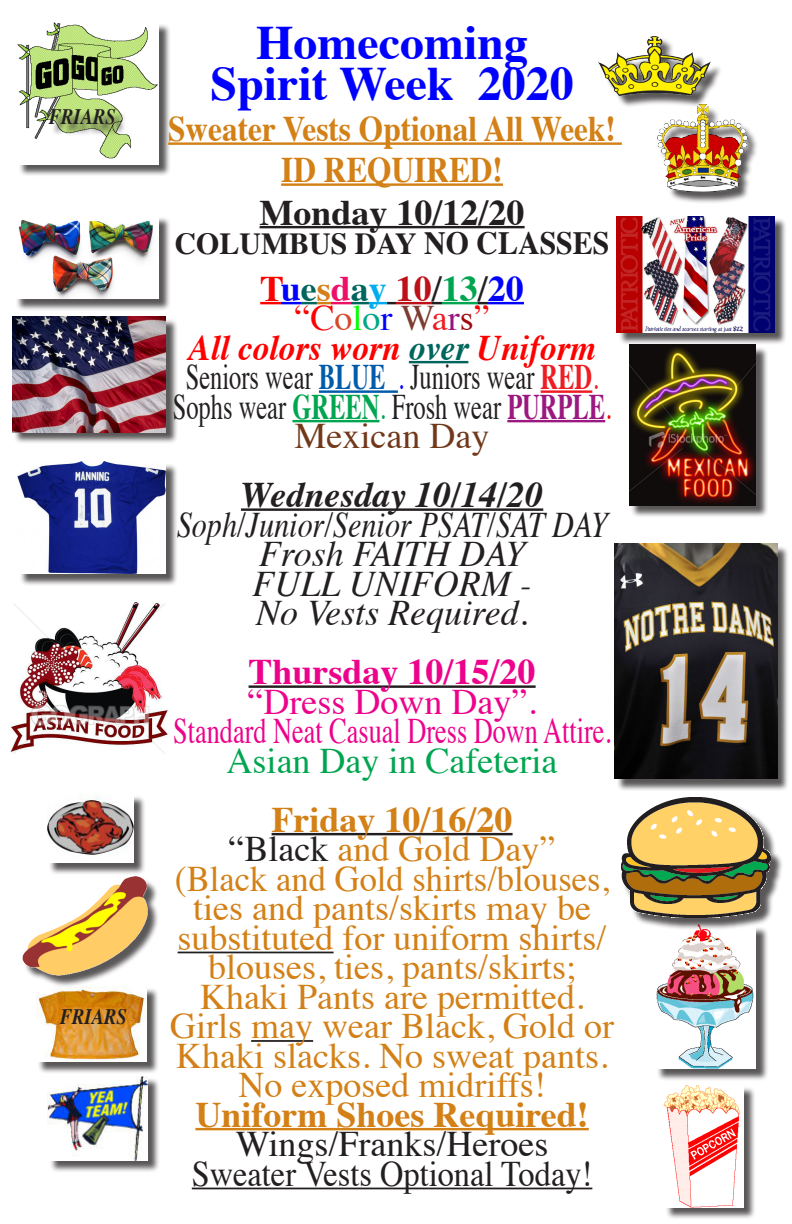
<style>
.page{position:relative;width:792px;height:1224px;background:#fff}
.page>*{position:absolute;margin:0;border:0;box-sizing:border-box;transform-origin:0 0}
.t1{font:700 48px "Times";color:#00f}
.t2{font:36px/29.5px "Times";color:#d38017;text-align:center}
.t3{font:36px "Times";color:#231f20;scale:.68 1}
.t4{font:36px/29.5px "Times";color:#ed028c;text-align:center;scale:.73 1}
.t5{font:italic 36px "Times";color:#231f20}
.t6{font:700 36px "Times";color:#d38017;scale:.87 1}
.t7{font:700 36px "Times";color:#d38017}
.t8{font:italic 36px "Times";color:#231f20;scale:.84 1}
.t9{font:36px "Times";color:#231f20;scale:.9 1}
.t10{font:italic 700 36px "Times";color:#f00;scale:.93 1}
.t11{font:36px "Times";color:#231f20}
.t12{font:italic 700 36px "Times";color:#231f20}
.t13{font:700 36px "Times";color:#ed028c}
.t14{font:700 36px "Times";color:#00f}
.t15{font:36px "Times";color:#ed028c}
.t16{font:700 36px "Times";color:#231f20}
.t17{font:36px "Times";color:#f00}
.t18{font:36px "Times";color:#713819}
.t19{font:700 30.6px "Times";color:#231f20}
.t20{font:italic 700 22px "Times";color:#231f20;scale:.84 1}
.s1{font-size:32.4px}
.s2{color:#f00}
.s3{color:#00665d}
.s4{color:#d38017}
.s5{color:#ec1067}
.s6{color:#00aeef}
.s7{color:#bd1018}
.s8{color:#231f20}
.s9{color:#00a54f}
.s10{color:#d74829}
.s11{color:#0f0}
.s12{color:#00a788}
.s13{color:#00f}
.s14{color:#7c3d30}
.s15{color:#ee1d23}
.s16{color:#97157d}
.s17{color:#9f080e}
.s18{font-weight:700;color:#015bab}
.s19{font-weight:700;color:#ee1d23}
.s20{font-weight:700;color:#00a54f}
.s21{font-weight:700;color:#9b1880}
</style>
<div class="page">
<div style="left:18px;top:23px;width:153px;height:154px;background:#231f20;opacity:.75"></div>
<img style="left:17px;top:22px;width:142px;height:142px">
<div style="left:19px;top:463px;width:159px;height:123px;background:#231f20;opacity:.75"></div>
<img style="left:18px;top:462px;width:148px;height:112px">
<hr style="left:168px;top:142px;width:454px;height:3px;background:#d38017">
<hr style="left:281px;top:183px;width:222px;height:3px;background:#d38017">
<hr style="left:260px;top:226px;width:265px;height:2px;background:#231f20">
<hr style="left:260px;top:302px;width:21px;height:2px;background:#f00">
<hr style="left:281px;top:302px;width:20px;height:2px;background:#00f">
<svg style="left:301px;top:302px;width:30px;height:2px"></svg>
<hr style="left:331px;top:302px;width:20px;height:2px;background:#ec1067">
<svg style="left:351px;top:302px;width:45px;height:2px"></svg>
<hr style="left:396px;top:302px;width:36px;height:2px;background:#bd1018">
<svg style="left:432px;top:302px;width:10px;height:2px"></svg>
<hr style="left:442px;top:302px;width:36px;height:2px;background:#00a54f">
<svg style="left:478px;top:302px;width:10px;height:2px"></svg>
<hr style="left:488px;top:302px;width:36px;height:2px;background:#00f">
<hr style="left:409px;top:361px;width:59px;height:2px;background:#00665d">
<hr style="left:319px;top:390px;width:79px;height:3px;background:#015bab">
<hr style="left:541px;top:390px;width:51px;height:3px;background:#ee1d23">
<hr style="left:292px;top:420px;width:88px;height:2px;background:#00a54f">
<hr style="left:507px;top:420px;width:98px;height:2px;background:#9b1880">
<hr style="left:241px;top:508px;width:302px;height:3px;background:#231f20">
<hr style="left:249px;top:685px;width:287px;height:3px;background:#231f20">
<hr style="left:272px;top:833px;width:241px;height:2px;background:#231f20">
<hr style="left:178px;top:952px;width:156px;height:1px;background:#231f20">
<hr style="left:251px;top:1040px;width:62px;height:2px;background:#231f20">
<hr style="left:195px;top:1128px;width:394px;height:2px;background:#d38017">
<hr style="left:192px;top:1188px;width:400px;height:1px;background:#231f20">
<div style="left:656px;top:926px;width:113px;height:155px;background:#231f20;opacity:.75"></div>
<img style="left:656px;top:930px;width:100px;height:139px">
<div style="left:38px;top:988px;width:122px;height:86px;background:#231f20;opacity:.75"></div>
<img style="left:36px;top:987px;width:111px;height:75px">
<div style="left:49px;top:1078px;width:111px;height:95px;background:#231f20;opacity:.75"></div>
<img style="left:48px;top:1076px;width:100px;height:84px">
<div style="left:665px;top:1086px;width:91px;height:134px;background:#231f20;opacity:.75"></div>
<img style="left:664px;top:1085px;width:80px;height:122px">
<div style="left:631px;top:346px;width:137px;height:172px;background:#231f20;opacity:.75"></div>
<img style="left:629px;top:345px;width:127px;height:160px">
<div style="left:622px;top:798px;width:161px;height:132px;background:#231f20;opacity:.75"></div>
<img style="left:621px;top:797px;width:150px;height:121px">
<div style="left:49px;top:795px;width:97px;height:80px;background:#231f20;opacity:.75"></div>
<img style="left:47px;top:795px;width:86px;height:67px">
<div style="left:24px;top:878px;width:136px;height:109px;background:#231f20;opacity:.75"></div>
<img style="left:22px;top:877px;width:127px;height:98px">
<div style="left:659px;top:106px;width:100px;height:98px;background:#231f20;opacity:.75"></div>
<img style="left:657px;top:106px;width:90px;height:85px">
<div style="left:601px;top:38px;width:122px;height:70px;background:#231f20;opacity:.75"></div>
<img style="left:598px;top:36px;width:113px;height:60px">
<div style="left:51px;top:111px;width:76px;height:26px;background:#231f20;opacity:.75"></div>
<div style="left:14px;top:318px;width:164px;height:126px;background:#231f20;opacity:.75"></div>
<img style="left:12px;top:317px;width:154px;height:115px">
<div style="left:618px;top:218px;width:169px;height:127px;background:#231f20;opacity:.75"></div>
<img style="left:617px;top:216px;width:157px;height:117px">
<div style="left:16px;top:216px;width:155px;height:95px;background:#231f20;opacity:.75"></div>
<img style="left:16px;top:216px;width:142px;height:83px">
<div style="left:616px;top:545px;width:174px;height:246px;background:#231f20;opacity:.75"></div>
<img style="left:615px;top:544px;width:162px;height:235px">
<img style="left:10px;top:600px;width:158px;height:154px">
<p class="t20" style="left:49px;top:96px;width:81px">FRIARS</p>
<p class="t20" style="left:60px;top:996px;width:81px">FRIARS</p>
<p class="t1" style="left:256px;top:-3px;width:273px">Homecoming</p>
<p class="t1" style="left:211px;top:38px;width:365px">Spirit Week 2020</p>
<p class="t6" style="left:168px;top:95px;width:516px">Sweater Vests Optional All Week!</p>
<p class="t6" style="left:281px;top:136px;width:256px">ID REQUIRED!</p>
<p class="t16" style="left:260px;top:178px;width:267px">Monday 10/12/20</p>
<p class="t19" style="left:175px;top:215px;width:436px">COLUMBUS DAY <span class="s1">NO CLASSES</span></p>
<p class="t14" style="left:260px;top:254px;width:265px"><span class="s2">T</span>u<span class="s3">e</span><span class="s4">s</span><span class="s5">d</span><span class="s3">a</span><span class="s6">y</span> <span class="s7">10</span><span class="s8">/</span><span class="s9">13</span><span class="s8">/</span>20</p>
<p class="t17" style="left:294px;top:284px;width:197px">“C<span class="s10">o</span><span class="s11">l</span><span class="s12">o</span><span class="s13">r</span> <span class="s14">W</span><span class="s15">a</span><span class="s16">r</span><span class="s17">s</span>”</p>
<p class="t10" style="left:188px;top:314px;width:440px">All colors worn <span class="s3">over</span> Uniform</p>
<p class="t3" style="left:186px;top:343px;width:608px">Seniors wear <span class="s18">BLUE</span> <span class="s13">.</span> Juniors wear <span class="s19">RED</span><span class="s15">.</span></p>
<p class="t3" style="left:173px;top:373px;width:646px">Sophs wear <span class="s20">GREEN</span><span class="s9">.</span> Frosh wear <span class="s21">PURPLE</span><span class="s2">.</span></p>
<p class="t18" style="left:295px;top:402px;width:196px">Mexican Day</p>
<p class="t12" style="left:241px;top:461px;width:304px">Wednesday 10/14/20</p>
<p class="t8" style="left:177px;top:493px;width:514px">Soph/Junior/Senior PSAT/SAT DAY</p>
<p class="t5" style="left:259px;top:523px;width:268px">Frosh FAITH DAY</p>
<p class="t5" style="left:252px;top:552px;width:281px">FULL UNIFORM -</p>
<p class="t5" style="left:256px;top:582px;width:273px">No Vests Required.</p>
<p class="t13" style="left:249px;top:638px;width:289px">Thursday 10/15/20</p>
<p class="t15" style="left:248px;top:668px;width:290px">“Dress Down Day”.</p>
<p class="t4" style="left:173px;top:713px;width:601px">Standard Neat Casual Dress Down Attire.<br><span class="s9">Asian Day in Cafeteria</span></p>
<p class="t7" style="left:272px;top:785px;width:243px">Friday 10/16/20</p>
<p class="t2" style="left:229px;top:831px;width:328px"><span class="s8">“Black</span> and Gold Day”</p>
<p class="t2" style="left:175px;top:861px;width:436px">(Black and Gold shirts/blouses, ties and pants/skirts may be</p>
<p class="t2" style="left:178px;top:920px;width:430px">substituted for uniform shirts/ blouses, ties, pants/skirts;</p>
<p class="t2" style="left:200px;top:979px;width:385px">Khaki Pants are permitted.</p>
<p class="t2" style="left:170px;top:1008px;width:445px;text-align:left">Girls may wear Black, Gold or<br>Khaki slacks. No sweat pants.</p>
<p class="t2" style="left:238px;top:1067px;width:309px">No exposed midriffs!</p>
<p class="t7" style="left:195px;top:1080px;width:395px">Uniform Shoes Required!</p>
<p class="t11" style="left:236px;top:1110px;width:314px">Wings/Franks/Heroes</p>
<p class="t9" style="left:192px;top:1140px;width:447px">Sweater Vests Optional Today!</p>
</div>
